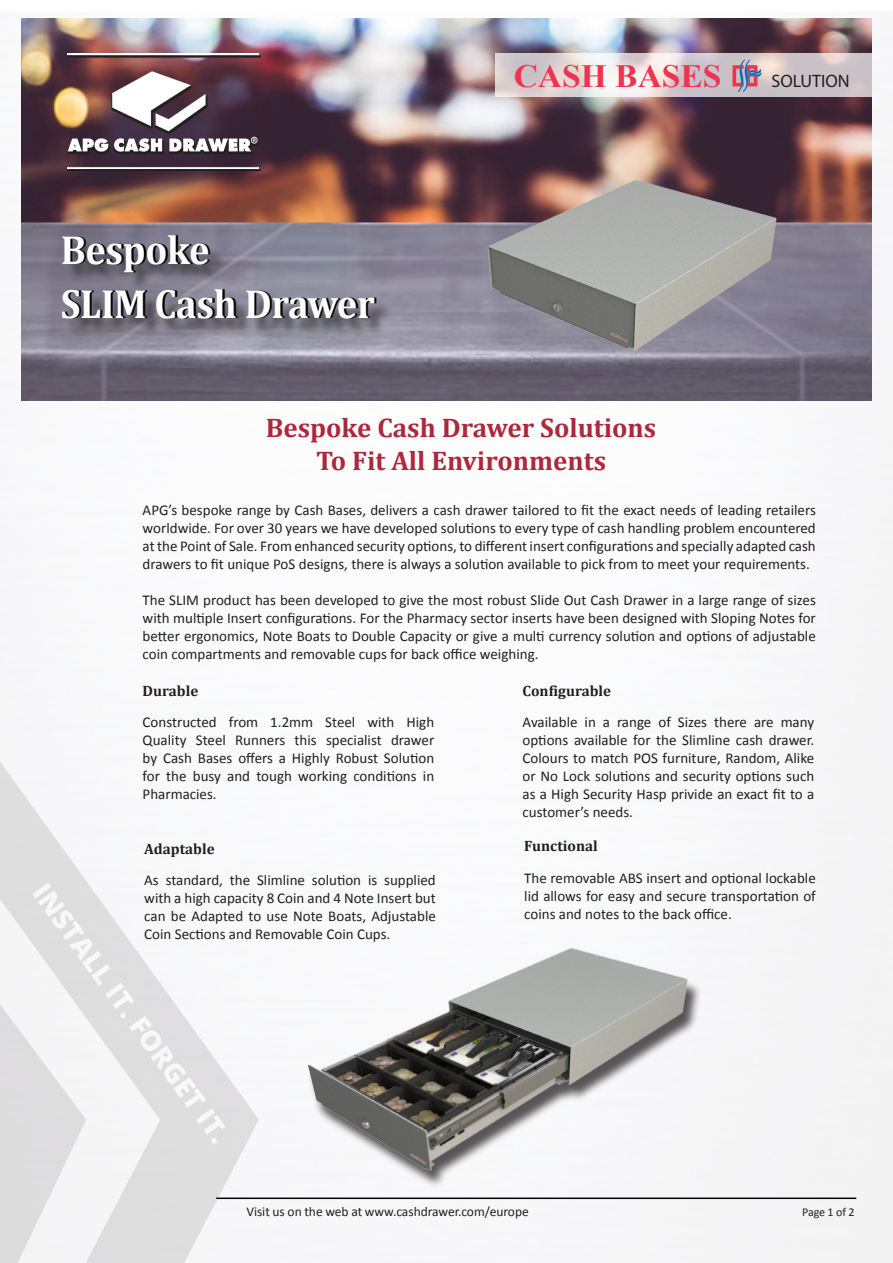
<style>
.page{position:relative;width:893px;height:1263px;background:#fff}
.page>*{position:absolute;margin:0;border:0;box-sizing:border-box;transform-origin:0 0}
.t1{font:700 40.95px "Cambria";letter-spacing:-.01em;color:#fff;scale:.94 1}
.t2{font:700 32.4px "Times New Roman";color:#ee354f}
.t3{font:700 27px "Cambria";color:#ae273b}
.t4{font:18px "Myriad Pro";color:#231f20}
.t5{font:15px/18px "Calibri";color:#231f20;text-align:justify}
.t6{font:700 15px "Cambria";color:#231f20}
.t7{font:13.5px "Calibri";color:#231f20}
.t8{font:12px "Calibri";letter-spacing:-.005em;color:#231f20}
.s1{font-family:"Cambria";font-weight:700}
</style>
<div class="page">
<img style="left:21px;top:18px;width:872px;height:1245px">
<img style="left:0;top:760px;width:259px;height:503px">
<img style="left:21px;top:18px;width:850px;height:382px">
<hr style="left:216px;top:1197px;width:640px;height:2px;background:#000">
<div style="left:65px;top:237px;width:328px;height:100px;background:#231f20;opacity:.75"></div>
<svg style="left:495px;top:53px;width:377px;height:44px;background:#d9d1d3"></svg>
<svg style="left:732px;top:59px;width:29px;height:33px"></svg>
<div style="left:68px;top:56px;width:191px;height:115px;background:#2c2028"></div>
<img style="left:68px;top:53px;width:190px;height:116px">
<img style="left:292px;top:927px;width:406px;height:266px">
<img style="left:479px;top:168px;width:309px;height:190px">
<p class="t1" style="left:61px;top:221px;width:160px">Bespoke</p>
<p class="t1" style="left:61px;top:275px;width:336px">SLIM Cash Drawer</p>
<p class="t2" style="left:514px;top:53px;width:209px">CASH BASES</p>
<p class="t4" style="left:771px;top:69px;width:80px">SOLUTION</p>
<p class="t3" style="left:266px;top:409px;width:392px">Bespoke Cash Drawer Solutions</p>
<p class="t3" style="left:316px;top:442px;width:292px">To Fit All Environments</p>
<p class="t5" style="left:143px;top:501px;width:675px">APG’s bespoke range by Cash Bases, delivers a cash drawer tailored to fit the exact needs of leading retailers worldwide. For over 30 years we have developed solutions to every type of cash handling problem encountered at the Point of Sale. From enhanced security options, to different insert configurations and specially adapted cash drawers to fit unique PoS designs, there is always a solution available to pick from to meet your requirements.</p>
<p class="t5" style="left:143px;top:591px;width:675px">The SLIM product has been developed to give the most robust Slide Out Cash Drawer in a large range of sizes with multiple Insert configurations. For the Pharmacy sector inserts have been designed with Sloping Notes for better ergonomics, Note Boats to Double Capacity or give a multi currency solution and options of adjustable coin compartments and removable cups for back office weighing.</p>
<p class="t5" style="left:143px;top:675px;width:293px;line-height:31.5px"><span class="s1">Durable<br></span>Constructed from 1.2mm Steel with High</p>
<p class="t5" style="left:143px;top:731px;width:293px">Quality Steel Runners this specialist drawer by Cash Bases offers a Highly Robust Solution for the busy and tough working conditions in Pharmacies.</p>
<p class="t6" style="left:523px;top:680px;width:90px">Configurable</p>
<p class="t5" style="left:523px;top:713px;width:293px">Available in a range of Sizes there are many options available for the Slimline cash drawer.<br>Colours to match POS furniture, Random, Alike or No Lock solutions and security options such as a High Security Hasp privide an exact fit to a customer’s needs.</p>
<p class="t6" style="left:144px;top:838px;width:72px">Adaptable</p>
<p class="t5" style="left:144px;top:871px;width:293px">As standard, the Slimline solution is supplied with a high capacity 8 Coin and 4 Note Insert but can be Adapted to use Note Boats, Adjustable Coin Sections and Removable Coin Cups.</p>
<p class="t6" style="left:524px;top:835px;width:75px">Functional</p>
<p class="t5" style="left:524px;top:868px;width:293px">The removable ABS insert and optional lockable lid allows for easy and secure transportation of coins and notes to the back office.</p>
<p class="t7" style="left:246px;top:1203px;width:284px">Visit us on the web at www.cashdrawer.com/europe</p>
<p class="t8" style="left:802px;top:1204px;width:54px">Page 1 of 2</p>
</div>
